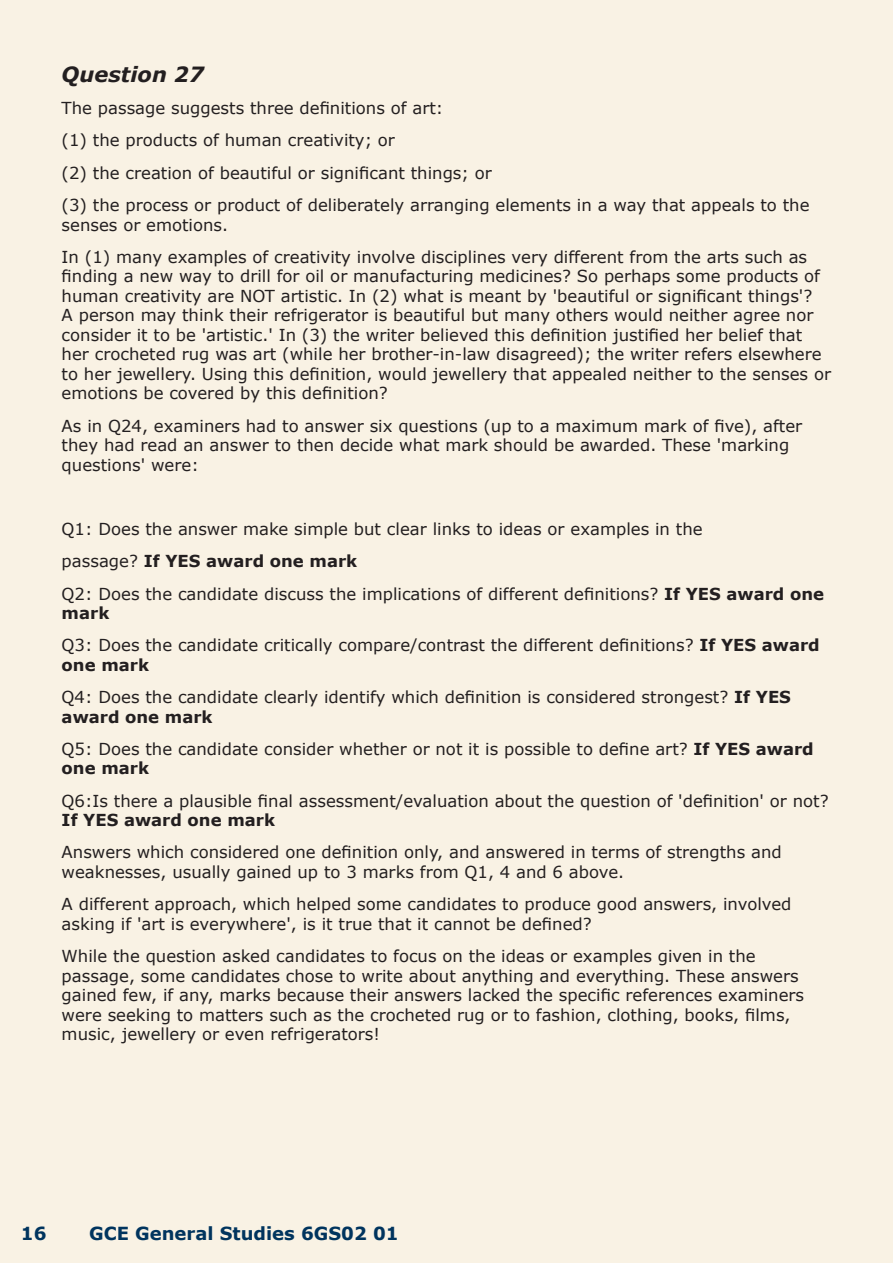
<style>
.page{position:relative;width:893px;height:1263px;background:#f9f2e4}
.page>*{position:absolute;margin:0;border:0;box-sizing:border-box;transform-origin:0 0}
.t1{font:italic 700 21px "Verdana";color:#231f20}
.t2{font:700 18px "Verdana";color:#00345e}
.t3{font:16.5px/19.5px "Verdana";color:#231f20}
.t4{font:700 16.5px "Verdana";color:#231f20}
.s1{font-weight:700}
</style>
<div class="page">
<p class="t1" style="left:62px;top:61px;width:144px">Question 27</p>
<p class="t3" style="left:62px;top:92px;width:749px;line-height:32.2px">The passage suggests three definitions of art:<br>(1) the products of human creativity; or<br>(2) the creation of beautiful or significant things; or<br>(3) the process or product of deliberately arranging elements in a way that appeals to the</p>
<p class="t3" style="left:62px;top:208px;width:747px;line-height:32.2px">senses or emotions.<br>In (1) many examples of creativity involve disciplines very different from the arts such as</p>
<p class="t3" style="left:62px;top:266px;width:771px">finding a new way to drill for oil or manufacturing medicines? So perhaps some products of human creativity are NOT artistic. In (2) what is meant by 'beautiful or significant things'?<br>A person may think their refrigerator is beautiful but many others would neither agree nor consider it to be 'artistic.' In (3) the writer believed this definition justified her belief that her crocheted rug was art (while her brother-in-law disagreed); the writer refers elsewhere to her jewellery. Using this definition, would jewellery that appealed neither to the senses or emotions be covered by this definition?</p>
<p class="t3" style="left:62px;top:415px;width:742px">As in Q24, examiners had to answer six questions (up to a maximum mark of five), after they had read an answer to then decide what mark should be awarded. These 'marking questions' were:</p>
<p class="t3" style="left:62px;top:512px;width:764px;line-height:32.2px">Q1: Does the answer make simple but clear links to ideas or examples in the<br>passage? <span class="s1">If YES award one mark<br></span>Q2: Does the candidate discuss the implications of different definitions? <span class="s1">If YES award one</span></p>
<p class="t3" style="left:62px;top:596px;width:760px;line-height:32.2px"><span class="s1">mark<br></span>Q3: Does the candidate critically compare/contrast the different definitions? <span class="s1">If YES award</span></p>
<p class="t3" style="left:62px;top:648px;width:731px;line-height:32.2px"><span class="s1">one mark<br></span>Q4: Does the candidate clearly identify which definition is considered strongest? <span class="s1">If YES</span></p>
<p class="t3" style="left:62px;top:700px;width:754px;line-height:32.2px"><span class="s1">award one mark<br></span>Q5: Does the candidate consider whether or not it is possible to define art? <span class="s1">If YES award</span></p>
<p class="t4" style="left:62px;top:758px;width:89px">one mark</p>
<p class="t3" style="left:62px;top:790px;width:768px">Q6:Is there a plausible final assessment/evaluation about the question of 'definition' or not?</p>
<p class="t4" style="left:62px;top:810px;width:215px">If YES award one mark</p>
<p class="t3" style="left:62px;top:842px;width:722px">Answers which considered one definition only, and answered in terms of strengths and weaknesses, usually gained up to 3 marks from Q1, 4 and 6 above.</p>
<p class="t3" style="left:62px;top:894px;width:731px">A different approach, which helped some candidates to produce good answers, involved asking if 'art is everywhere', is it true that it cannot be defined?</p>
<p class="t3" style="left:62px;top:946px;width:744px">While the question asked candidates to focus on the ideas or examples given in the passage, some candidates chose to write about anything and everything. These answers gained few, if any, marks because their answers lacked the specific references examiners were seeking to matters such as the crocheted rug or to fashion, clothing, books, films, music, jewellery or even refrigerators!</p>
<p class="t2" style="left:21px;top:1222px;width:27px">16</p>
<p class="t2" style="left:89px;top:1222px;width:311px">GCE General Studies 6GS02 01</p>
</div>
